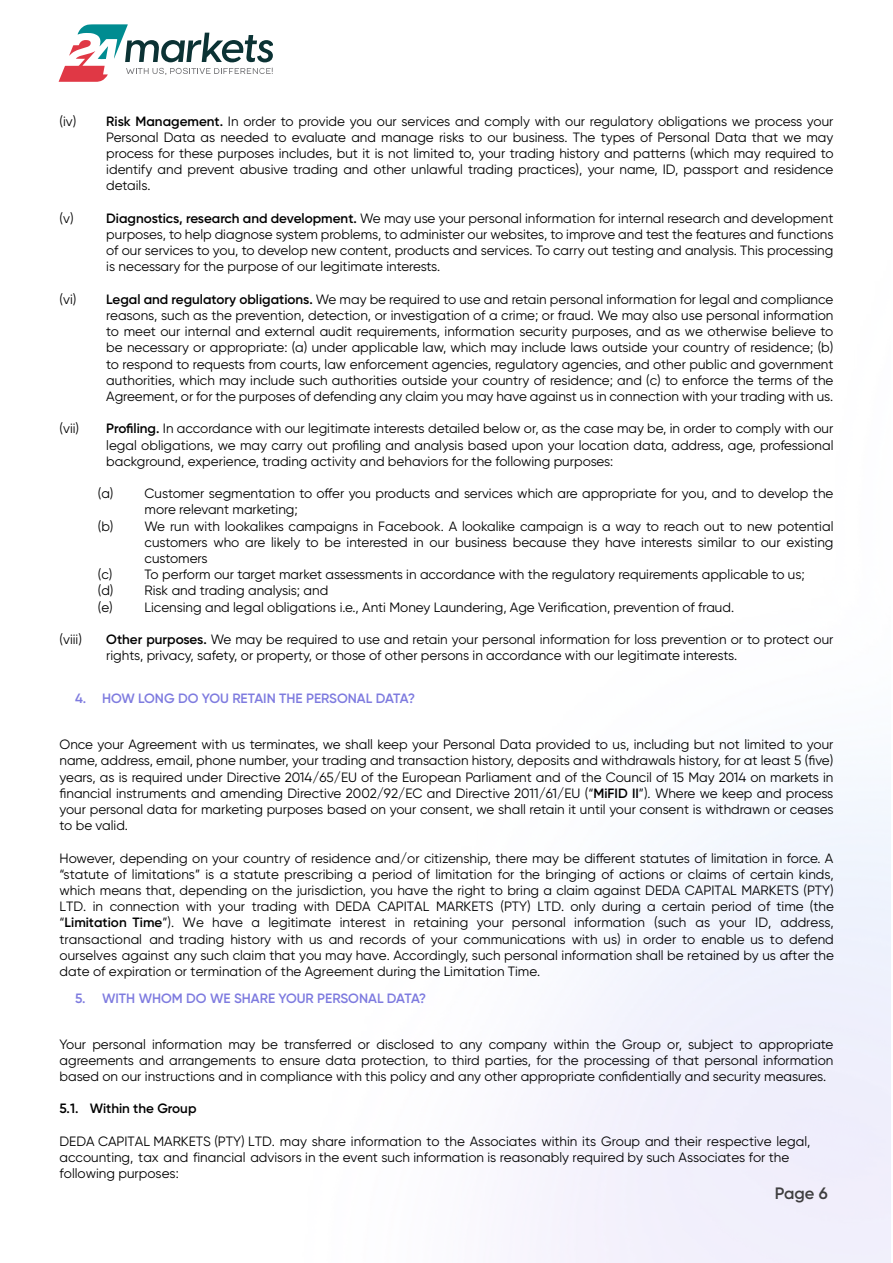
<style>
.page{position:relative;width:893px;height:1263px;background:#fff}
.page>*{position:absolute;margin:0;border:0;box-sizing:border-box;transform-origin:0 0}
.t1{font:600 16.5px "Gilroy";color:#3e3e3f}
.bg-text{font:13.5px/16.2px "Gilroy";color:#000}
.headline_2{font:13.5px/16.2px "Gilroy";color:#000}
.t2{font:600 13.5px "Gilroy";color:#7e7bdf}
.t3{font:600 13.5px "Gilroy";color:#000}
.s1{font-weight:600}
</style>
<div class="page">
<svg style="left:59px;top:24px;width:214px;height:58px"></svg>
<p class="bg-text" style="left:60px;top:113px;width:18px">i v( )</p>
<p class="bg-text" style="left:60px;top:210px;width:16px">)v(</p>
<p class="bg-text" style="left:60px;top:291px;width:18px">(vi)</p>
<p class="bg-text" style="left:60px;top:420px;width:21px">(vii)</p>
<p class="bg-text" style="left:60px;top:631px;width:24px">(viii)</p>
<p class="bg-text" style="left:106px;top:113px;width:729px"><span class="s1">Risk Management</span> In<span class="s1">.</span> order to provide you our services and comply with our regulatory obligations we process your</p>
<p class="bg-text" style="left:106px;top:129px;width:729px;text-align:justify">Personal Data as needed to evaluate and manage risks to our business. The types of Personal Data that we may process for these purposes includes, but isit not limited to, your trading history and patterns (which may required to identify and prevent abusive trading and other unlawful trading practices ,) your name, ID, passport and residence details.</p>
<p class="bg-text" style="left:106px;top:210px;width:729px"><span class="s1">Diagnostics, research and development.</span> We may use your personal information for internal research and development</p>
<p class="bg-text" style="left:106px;top:226px;width:729px;text-align:justify">purposes to, help diagnose system problems to, administer our websites to, improve and test the features and functions of our services to you to, develop new content, products and services. To carry out testing and analysis. This processing is necessary for the purpose of our legitimate interests.</p>
<p class="bg-text" style="left:106px;top:291px;width:729px"><span class="s1">Legal and regulatory obligations.</span> We may be required to use and retain personal information for legal and compliance</p>
<p class="bg-text" style="left:106px;top:307px;width:729px;text-align:justify">reasons, such as the prevention, detection, or investigation of a crime; or fraud. We may also use personal information to meet our internal and external audit requirements, information security purposes, and as we otherwise believe to be necessary or appropriate a(: ) under applicable law, which may include laws outside your country of residence; (b( to respond to requests from courts, law enforcement agencies, regulatory agencies, and other public and government authorities, which may include such authorities outside your country of residence; and c( ) to enforce the terms of the Agreement, or for the purposes of defending any claim you may have against us in connection with your trading with us.</p>
<p class="bg-text" style="left:106px;top:420px;width:729px"><span class="s1">Profiling</span> In<span class="s1">.</span> accordance with our legitimate interests detailed below or, as the case may be in, order to comply with our</p>
<p class="bg-text" style="left:106px;top:437px;width:729px">legal obligations, we may carry out profiling and analysis based upon your location data, address, age, professional background, experience, trading activity and behaviors for the following purposes:</p>
<p class="bg-text" style="left:145px;top:485px;width:690px">Customer segmentation to offer you products and services which are appropriate for you, and to develop the</p>
<p class="bg-text" style="left:98px;top:485px;width:17px">a( )</p>
<p class="bg-text" style="left:98px;top:518px;width:17px">b( )</p>
<p class="bg-text" style="left:98px;top:566px;width:16px">)c(</p>
<p class="bg-text" style="left:98px;top:582px;width:17px">d( )</p>
<p class="bg-text" style="left:145px;top:501px;width:155px">more relevant marketing;</p>
<p class="bg-text" style="left:145px;top:518px;width:690px">We run with lookalikes campaigns in Facebook A. lookalike campaign is a way to reach out to new potential</p>
<p class="bg-text" style="left:145px;top:534px;width:690px">customers who are likely to be interested in our business because they have interests similar to our existing customers</p>
<p class="bg-text" style="left:145px;top:566px;width:662px">To perform our target market assessments in accordance with the regulatory requirements applicable to us;</p>
<p class="bg-text" style="left:145px;top:582px;width:185px">Risk and trading analysis; and</p>
<p class="bg-text" style="left:98px;top:599px;width:17px">)e(</p>
<p class="bg-text" style="left:106px;top:631px;width:729px"><span class="s1">Other purposes.</span> We may be required to use and retain your personal information for loss prevention or to protect our</p>
<p class="bg-text" style="left:145px;top:599px;width:591px">Licensing and legal obligations e. i ., Anti Money Laundering, Age Verification, prevention of fraud.</p>
<p class="bg-text" style="left:106px;top:647px;width:632px">rights, privacy, safety, or property, or those of other persons in accordance with our legitimate interests.</p>
<p class="t2" style="left:102px;top:690px;width:314px">HOW LONG DO YOU RETAIN THE PERSONAL DATA?</p>
<p class="t2" style="left:75px;top:690px;width:13px">4.</p>
<p class="bg-text" style="left:60px;top:736px;width:775px;text-align:justify">Once your Agreement with us terminates, we shall keep your Personal Data provided to us, including but not limited to your name, address, email, phone number, your trading and transaction history, deposits and withdrawals history, for at least 5 (five( years, as is required under Directive 2014/65/EU of the European Parliament and of the Council of 15 May 2014 on markets in financial instruments and amending Directive 2002/92/EC and Directive 2011/61/EU (“<span class="s1">MiFID II</span>”). Where we keep and process your personal data for marketing purposes based on your consent, we shall retain it until your consent is withdrawn or ceases to be valid.</p>
<p class="bg-text" style="left:60px;top:850px;width:776px;text-align:right">However, depending on your country of residence and/or citizenship, there may be different statutes of limitation in force A. “statute of limitations” is a statute prescribing a period of limitation for the bringing of actions or claims of certain kinds, which means that, depending on the jurisdiction, you have the right to bring a claim against DEDA CAPITAL MARKETS (PTY( (the</p>
<p class="bg-text" style="left:500px;top:898px;width:32px">(PTY)</p>
<p class="bg-text" style="left:570px;top:898px;width:27px">only</p>
<p class="bg-text" style="left:377px;top:898px;width:54px">CAPITAL</p>
<p class="bg-text" style="left:436px;top:898px;width:59px">MARKETS</p>
<p class="bg-text" style="left:758px;top:898px;width:14px">of</p>
<p class="bg-text" style="left:60px;top:898px;width:28px">LTD.</p>
<p class="bg-text" style="left:335px;top:898px;width:37px">DEDA</p>
<p class="bg-text" style="left:538px;top:898px;width:28px">LTD.</p>
<p class="bg-text" style="left:93px;top:898px;width:12px">in</p>
<p class="bg-text" style="left:110px;top:898px;width:71px">connection</p>
<p class="bg-text" style="left:186px;top:898px;width:27px">with</p>
<p class="bg-text" style="left:252px;top:898px;width:47px">trading</p>
<p class="bg-text" style="left:304px;top:898px;width:27px">with</p>
<p class="bg-text" style="left:602px;top:898px;width:41px">during</p>
<p class="bg-text" style="left:662px;top:898px;width:45px">certain</p>
<p class="bg-text" style="left:712px;top:898px;width:42px">period</p>
<p class="bg-text" style="left:776px;top:898px;width:29px">time</p>
<p class="bg-text" style="left:218px;top:898px;width:28px">your</p>
<p class="bg-text" style="left:647px;top:898px;width:10px">a</p>
<p class="bg-text" style="left:149px;top:914px;width:686px;text-indent:-90px">“<span class="s1">Limitation Time</span>”).<br>and trading history with us and records of your communications with us) in order to enable us to defend</p>
<p class="bg-text" style="left:654px;top:914px;width:34px">(such</p>
<p class="bg-text" style="left:269px;top:914px;width:64px">legitimate</p>
<p class="bg-text" style="left:512px;top:914px;width:55px">personal</p>
<p class="bg-text" style="left:574px;top:914px;width:72px">information</p>
<p class="bg-text" style="left:340px;top:914px;width:48px">interest</p>
<p class="bg-text" style="left:395px;top:914px;width:12px">in</p>
<p class="bg-text" style="left:413px;top:914px;width:56px">retaining</p>
<p class="bg-text" style="left:183px;top:914px;width:23px">We</p>
<p class="bg-text" style="left:212px;top:914px;width:32px">have</p>
<p class="bg-text" style="left:755px;top:914px;width:18px">ID,</p>
<p class="bg-text" style="left:780px;top:914px;width:55px">address,</p>
<p class="bg-text" style="left:252px;top:914px;width:10px">a</p>
<p class="bg-text" style="left:477px;top:914px;width:28px">your</p>
<p class="bg-text" style="left:695px;top:914px;width:16px">as</p>
<p class="bg-text" style="left:719px;top:914px;width:28px">your</p>
<p class="bg-text" style="left:60px;top:931px;width:776px">transactional<br>ourselves against any such claim that you may have. Accordingly, such personal information shall be retained by us after the date of expiration or termination of the Agreement during the Limitation Time.</p>
<p class="t2" style="left:102px;top:990px;width:326px">WITH WHOM DO WE SHARE YOUR PERSONAL DATA?</p>
<p class="t2" style="left:75px;top:990px;width:12px">5.</p>
<p class="bg-text" style="left:92px;top:1036px;width:55px">personal</p>
<p class="bg-text" style="left:376px;top:1036px;width:59px">disclosed</p>
<p class="bg-text" style="left:152px;top:1036px;width:72px">information</p>
<p class="bg-text" style="left:284px;top:1036px;width:69px">transferred</p>
<p class="bg-text" style="left:622px;top:1036px;width:40px">Group</p>
<p class="bg-text" style="left:553px;top:1036px;width:38px">within</p>
<p class="bg-text" style="left:688px;top:1036px;width:47px">subject</p>
<p class="bg-text" style="left:759px;top:1036px;width:76px">appropriate</p>
<p class="bg-text" style="left:60px;top:1036px;width:775px">Your<br>agreements and arrangements to ensure data protection, to third parties, for the processing of that personal information based on our instructions and in compliance with this policy and any other appropriate confidentially and security measures.</p>
<p class="t3" style="left:90px;top:1100px;width:108px">Within the Group</p>
<p class="bg-text" style="left:262px;top:1036px;width:18px">be</p>
<p class="bg-text" style="left:596px;top:1036px;width:22px">the</p>
<p class="bg-text" style="left:441px;top:1036px;width:14px">to</p>
<p class="bg-text" style="left:740px;top:1036px;width:14px">to</p>
<p class="bg-text" style="left:228px;top:1036px;width:28px">may</p>
<p class="bg-text" style="left:358px;top:1036px;width:14px">or</p>
<p class="bg-text" style="left:460px;top:1036px;width:24px">any</p>
<p class="bg-text" style="left:489px;top:1036px;width:60px">company</p>
<p class="bg-text" style="left:667px;top:1036px;width:16px">or,</p>
<p class="t3" style="left:60px;top:1100px;width:20px">5.1.</p>
<p class="headline_2" style="left:60px;top:1133px;width:752px">DEDA CAPITAL MARKETS (PTY) LTD. may share information to the Associates within its Group and their respective legal, accounting, tax and financial advisors in the event such information is reasonably required by such Associates for the following purposes:</p>
<p class="t1" style="left:775px;top:1183px;width:54px">Page 6</p>
</div>
